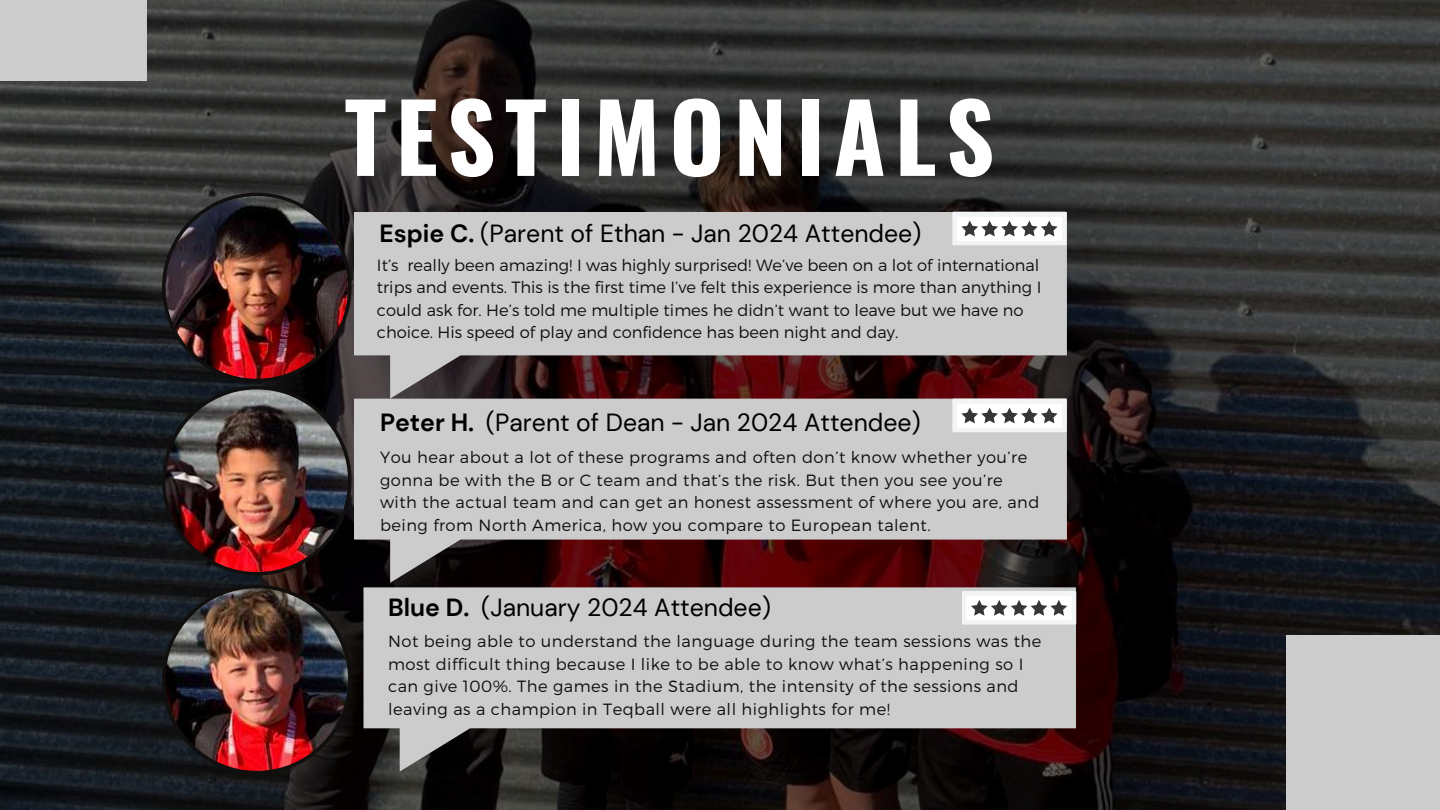
<style>
.page{position:relative;width:1440px;height:810px;background:#fff}
.page>*{position:absolute;margin:0;border:0;box-sizing:border-box;transform-origin:0 0}
.t1{font:700 94.3px "Oswald";letter-spacing:.1em;color:#fff}
.t2{font:24.8px "DM Sans";color:#000}
.t3{font:300 16.3px/22.5px "Montserrat";letter-spacing:.03em;color:#100f0d}
.t4{font:300 16.3px/22.5px "Montserrat";color:#100f0d}
.s1{font-weight:700}
</style>
<div class="page">
<img style="left:0;top:0;width:1440px;height:810px">
<svg style="left:354px;top:212px;width:713px;height:187px;fill:#ccc"></svg>
<div style="left:952px;top:212px;width:115px;height:33px;background:#f2f4f5"></div>
<div style="left:957px;top:217px;width:105px;height:24px;background:#fff"></div>
<svg style="left:961px;top:221px;width:97px;height:15px"></svg>
<img style="left:162px;top:193px;width:190px;height:383px">
<svg style="left:354px;top:399px;width:713px;height:184px;fill:#ccc"></svg>
<div style="left:952px;top:399px;width:115px;height:33px;background:#f2f4f5"></div>
<div style="left:957px;top:404px;width:105px;height:24px;background:#fff"></div>
<svg style="left:961px;top:407px;width:97px;height:16px"></svg>
<div style="left:1286px;top:635px;width:154px;height:175px;background:#ccc"></div>
<div style="left:0;top:0;width:147px;height:81px;background:#ccc"></div>
<img style="left:162px;top:585px;width:190px;height:189px">
<svg style="left:363px;top:587px;width:713px;height:185px;fill:#ccc"></svg>
<div style="left:962px;top:591px;width:114px;height:34px;background:#f2f4f5"></div>
<div style="left:966px;top:596px;width:106px;height:24px;background:#fff"></div>
<svg style="left:971px;top:600px;width:96px;height:16px"></svg>
<h1 class="t1" style="left:345px;top:63px;width:651px">TESTIMONIALS</h1>
<h2 class="t2" style="left:379px;top:218px;width:544px"><span class="s1">Espie C.</span> (Parent of Ethan - Jan 2024 Attendee)</h2>
<p class="t4" style="left:377px;top:253px;width:666px">It’s really been amazing! I was highly surprised! We’ve been on a lot of international trips and events. This is the first time I’ve felt this experience is more than anything I could ask for. He’s told me multiple times he didn’t want to leave but we have no choice. His speed of play and confidence has been night and day.</p>
<h2 class="t2" style="left:380px;top:407px;width:542px"><span class="s1">Peter H.</span> (Parent of Dean - Jan 2024 Attendee)</h2>
<p class="t3" style="left:380px;top:445px;width:661px">You hear about a lot of these programs and often don’t know whether you’re gonna be with the B or C team and that’s the risk. But then you see you’re with the actual team and can get an honest assessment of where you are, and being from North America, how you compare to European talent.</p>
<h2 class="t2" style="left:388px;top:591px;width:384px"><span class="s1">Blue D.</span> (January 2024 Attendee)</h2>
<p class="t3" style="left:388px;top:629px;width:655px">Not being able to understand the language during the team sessions was the most difficult thing because I like to be able to know what’s happening so I can give 100%. The games in the Stadium, the intensity of the sessions and leaving as a champion in Teqball were all highlights for me!</p>
</div>
